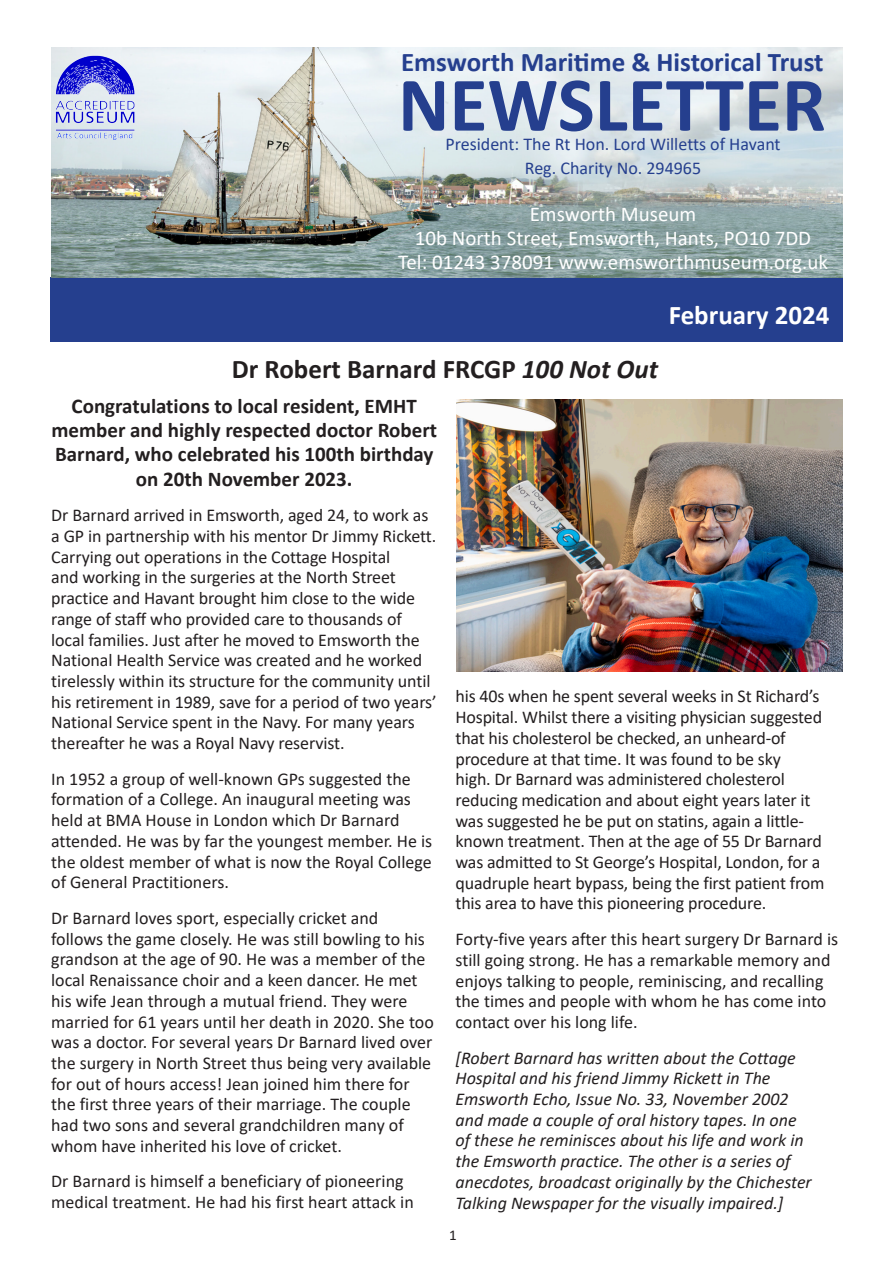
<style>
.page{position:relative;width:893px;height:1263px;background:#fff}
.page>*{position:absolute;margin:0;border:0;box-sizing:border-box;transform-origin:0 0}
.t1{font:700 78px "Calibri";color:#253f8e}
.t2{font:700 27px "Calibri";color:#253f8e}
.t3{font:700 27px "Calibri";color:#231f20}
.t4{font:700 27px "Calibri";color:#fff}
.t5{font:700 21px/24.2px "Calibri";color:#231f20;text-align:center}
.t6{font:21px/24.2px "Calibri";color:#fff;text-align:center}
.t7{font:18px/20.7px "Calibri";letter-spacing:-.005em;color:#231f20}
.t8{font:italic 18px/20.7px "Calibri";color:#231f20}
.t9{font:18px/24.2px "Calibri";color:#253f8e;text-align:center}
.t10{font:15px "Calibri";color:#231f20}
.s1{font-style:italic}
</style>
<div class="page">
<div style="left:50px;top:277px;width:793px;height:65px;background:#253f8e"></div>
<img style="left:51px;top:48px;width:792px;height:229px">
<img style="left:51px;top:51px;width:85px;height:89px">
<img style="left:456px;top:400px;width:387px;height:272px">
<h2 class="t2" style="left:401px;top:43px;width:424px">Emsworth Maritime &amp; Historical Trust</h2>
<h1 class="t1" style="left:398px;top:50px;width:429px">NEWSLETTER</h1>
<p class="t9" style="left:445px;top:131px;width:337px">President: The Rt Hon. Lord Willetts of Havant<br>Reg. Charity No. 294965</p>
<p class="t6" style="left:398px;top:201px;width:431px">Emsworth Museum<br>10b North Street, Emsworth, Hants, PO10 7DD<br>Tel: 01243 378091 www.emsworthmuseum.org.uk</p>
<h2 class="t4" style="left:669px;top:296px;width:162px">February 2024</h2>
<h2 class="t3" style="left:232px;top:350px;width:428px">Dr Robert Barnard FRCGP <span class="s1">100 Not Out</span></h2>
<p class="t5" style="left:51px;top:394px;width:387px">Congratulations to local resident, EMHT member and highly respected doctor Robert Barnard, who celebrated his 100th birthday on 20th November 2023.</p>
<p class="t7" style="left:51px;top:505px;width:387px">Dr Barnard arrived in Emsworth, aged 24, to work as a GP in partnership with his mentor Dr Jimmy Rickett.<br>Carrying out operations in the Cottage Hospital<br>and working in the surgeries at the North Street practice and Havant brought him close to the wide range of staff who provided care to thousands of local families. Just after he moved to Emsworth the National Health Service was created and he worked tirelessly within its structure for the community until his retirement in 1989, save for a period of two years’ National Service spent in the Navy. For many years thereafter he was a Royal Navy reservist.</p>
<p class="t7" style="left:51px;top:768px;width:382px">In 1952 a group of well-known GPs suggested the formation of a College. An inaugural meeting was held at BMA House in London which Dr Barnard attended. He was by far the youngest member. He is the oldest member of what is now the Royal College of General Practitioners.</p>
<p class="t7" style="left:51px;top:907px;width:384px">Dr Barnard loves sport, especially cricket and follows the game closely. He was still bowling to his grandson at the age of 90. He was a member of the local Renaissance choir and a keen dancer. He met his wife Jean through a mutual friend. They were married for 61 years until her death in 2020. She too was a doctor. For several years Dr Barnard lived over the surgery in North Street thus being very available for out of hours access! Jean joined him there for the first three years of their marriage. The couple had two sons and several grandchildren many of whom have inherited his love of cricket.</p>
<p class="t7" style="left:51px;top:1170px;width:364px">Dr Barnard is himself a beneficiary of pioneering medical treatment. He had his first heart attack in</p>
<p class="t7" style="left:455px;top:686px;width:371px">his 40s when he spent several weeks in St Richard’s Hospital. Whilst there a visiting physician suggested that his cholesterol be checked, an unheard-of procedure at that time. It was found to be sky<br>high. Dr Barnard was administered cholesterol reducing medication and about eight years later it was suggested he be put on statins, again a little&shy;known treatment. Then at the age of 55 Dr Barnard was admitted to St George’s Hospital, London, for a quadruple heart bypass, being the first patient from this area to have this pioneering procedure.</p>
<p class="t7" style="left:455px;top:928px;width:384px">Forty-five years after this heart surgery Dr Barnard is still going strong. He has a remarkable memory and enjoys talking to people, reminiscing, and recalling the times and people with whom he has come into contact over his long life.</p>
<p class="t8" style="left:455px;top:1046px;width:358px">[Robert Barnard has written about the Cottage Hospital and his friend Jimmy Rickett in The Emsworth Echo, Issue No. 33, November 2002 and made a couple of oral history tapes. In one of these he reminisces about his life and work in the Emsworth practice. The other is a series of anecdotes, broadcast originally by the Chichester Talking Newspaper for the visually impaired.]</p>
<p class="t10" style="left:449px;top:1225px;width:9px">1</p>
</div>
